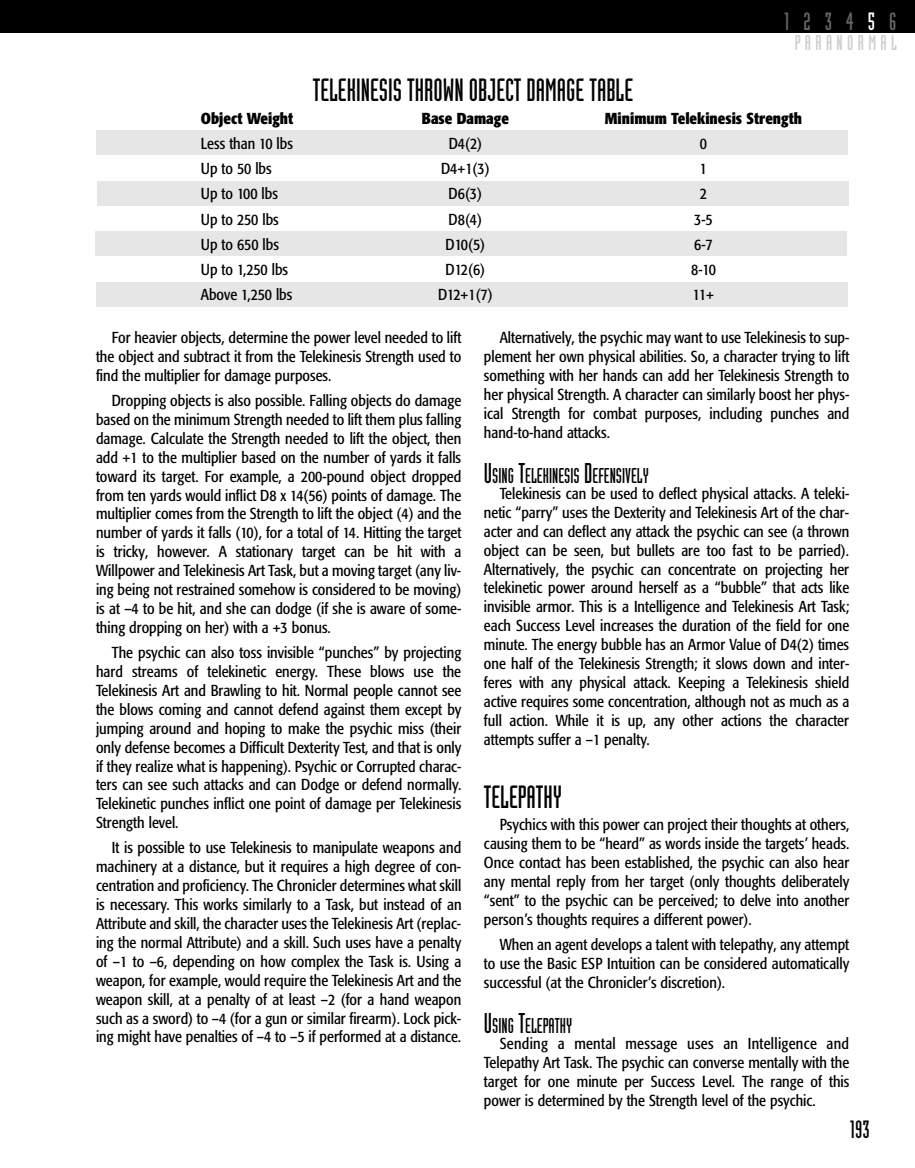
<style>
.page{position:relative;width:915px;height:1168px;background:#fff}
.page>*{position:absolute;margin:0;border:0;box-sizing:border-box;transform-origin:0 0}
.t1{font:31.5px "Industria Solid";color:#000}
.t2{font:24.5px "Industria Solid";color:#666}
.t3{font:24.5px "Industria Solid";color:#000}
.t4{font:21px "Industria Solid";color:#000}
.t5{font:21px "Industria Solid";letter-spacing:.205em;color:#ccc}
.t6{font:condensed 15.75px/18.9px "Formata";color:#000;text-align:justify}
.t7{font:700 condensed 15.75px "Formata";color:#000}
.s1{color:#fff}
.s2{font-size:28px}
</style>
<div class="page">
<svg style="left:0;top:0;width:914px;height:307px"></svg>
<p class="t2" style="left:784px;top:13px;width:113px">1 2 3 4 <span class="s1">5</span> 6</p>
<p class="t1" style="left:313px;top:79px;width:322px">TELEKINESIS THROWN OBJECT DAMAGE TABLE</p>
<p class="t5" style="left:794px;top:35px;width:104px">PARANORMAL</p>
<p class="t7" style="left:201px;top:112px;width:94px">Object Weight</p>
<p class="t7" style="left:421px;top:112px;width:89px">Base Damage</p>
<p class="t7" style="left:604px;top:112px;width:199px">Minimum Telekinesis Strength</p>
<p class="t6" style="left:201px;top:135px;width:93px">Less than 10 lbs</p>
<p class="t6" style="left:448px;top:135px;width:35px">D4(2)</p>
<p class="t6" style="left:699px;top:135px;width:9px">0</p>
<p class="t6" style="left:201px;top:160px;width:72px">Up to 50 lbs</p>
<p class="t6" style="left:441px;top:160px;width:50px">D4+1(3)</p>
<p class="t6" style="left:699px;top:160px;width:9px">1</p>
<p class="t6" style="left:201px;top:185px;width:79px">Up to 100 lbs</p>
<p class="t6" style="left:448px;top:185px;width:35px">D6(3)</p>
<p class="t6" style="left:699px;top:185px;width:9px">2</p>
<p class="t6" style="left:201px;top:211px;width:79px">Up to 250 lbs</p>
<p class="t6" style="left:448px;top:211px;width:35px">D8(4)</p>
<p class="t6" style="left:694px;top:211px;width:20px">3-5</p>
<p class="t6" style="left:201px;top:236px;width:80px">Up to 650 lbs</p>
<p class="t6" style="left:445px;top:236px;width:41px">D10(5)</p>
<p class="t6" style="left:694px;top:236px;width:20px">6-7</p>
<p class="t6" style="left:201px;top:261px;width:89px">Up to 1,250 lbs</p>
<p class="t6" style="left:445px;top:261px;width:41px">D12(6)</p>
<p class="t6" style="left:691px;top:261px;width:26px">8-10</p>
<p class="t6" style="left:201px;top:286px;width:93px">Above 1,250 lbs</p>
<p class="t6" style="left:438px;top:286px;width:56px">D12+1(7)</p>
<p class="t6" style="left:692px;top:286px;width:23px">11+</p>
<p class="t6" style="left:96px;top:329px;width:367px;text-indent:16px">For heavier objects, determine the power level needed to lift the object and subtract it from the Telekinesis Strength used to find the multiplier for damage purposes.</p>
<p class="t6" style="left:96px;top:392px;width:367px;text-indent:16px">Dropping objects is also possible. Falling objects do damage based on the minimum Strength needed to lift them plus falling damage. Calculate the Strength needed to lift the object, then add +1 to the multiplier based on the number of yards it falls toward its target. For example, a 200-pound object dropped from ten yards would inflict D8 x 14(56) points of damage. The multiplier comes from the Strength to lift the object (4) and the number of yards it falls (10), for a total of 14. Hitting the target is tricky, however. A stationary target can be hit with a Willpower and Telekinesis Art Task, but a moving target (any liv&shy;ing being not restrained somehow is considered to be moving) is at –4 to be hit, and she can dodge (if she is aware of some&shy;thing dropping on her) with a +3 bonus.</p>
<p class="t6" style="left:96px;top:644px;width:367px;text-indent:16px">The psychic can also toss invisible “punches” by projecting hard streams of telekinetic energy. These blows use the Telekinesis Art and Brawling to hit. Normal people cannot see the blows coming and cannot defend against them except by jumping around and hoping to make the psychic miss (their only defense becomes a Difficult Dexterity Test, and that is only if they realize what is happening). Psychic or Corrupted charac&shy;ters can see such attacks and can Dodge or defend normally.<br>Telekinetic punches inflict one point of damage per Telekinesis Strength level.</p>
<p class="t6" style="left:96px;top:839px;width:367px;text-indent:16px">It is possible to use Telekinesis to manipulate weapons and machinery at a distance, but it requires a high degree of con&shy;centration and proficiency. The Chronicler determines what skill is necessary. This works similarly to a Task, but instead of an Attribute and skill, the character uses the Telekinesis Art (replac&shy;ing the normal Attribute) and a skill. Such uses have a penalty of –1 to –6, depending on how complex the Task is. Using a weapon, for example, would require the Telekinesis Art and the weapon skill, at a penalty of at least –2 (for a hand weapon such as a sword) to –4 (for a gun or similar firearm). Lock pick&shy;ing might have penalties of –4 to –5 if performed at a distance.</p>
<p class="t6" style="left:484px;top:329px;width:367px;text-indent:16px">Alternatively, the psychic may want to use Telekinesis to sup&shy;plement her own physical abilities. So, a character trying to lift something with her hands can add her Telekinesis Strength to her physical Strength. A character can similarly boost her phys&shy;ical Strength for combat purposes, including punches and hand-to-hand attacks.</p>
<p class="t4" style="left:484px;top:468px;width:166px"><span class="s2">U</span>SING <span class="s2">T</span>ELEKINESIS <span class="s2">D</span>EFENSIVELY</p>
<p class="t6" style="left:484px;top:485px;width:367px;text-indent:16px">Telekinesis can be used to deflect physical attacks. A teleki&shy;netic “parry” uses the Dexterity and Telekinesis Art of the char&shy;acter and can deflect any attack the psychic can see (a thrown object can be seen, but bullets are too fast to be parried).<br>Alternatively, the psychic can concentrate on projecting her telekinetic power around herself as a “bubble” that acts like invisible armor. This is a Intelligence and Telekinesis Art Task; each Success Level increases the duration of the field for one minute. The energy bubble has an Armor Value of D4(2) times one half of the Telekinesis Strength; it slows down and inter&shy;feres with any physical attack. Keeping a Telekinesis shield active requires some concentration, although not as much as a full action. While it is up, any other actions the character attempts suffer a –1 penalty.</p>
<p class="t1" style="left:484px;top:785px;width:80px">TELEPATHY</p>
<p class="t6" style="left:484px;top:816px;width:367px;text-indent:16px">Psychics with this power can project their thoughts at others, causing them to be “heard” as words inside the targets’ heads.<br>Once contact has been established, the psychic can also hear any mental reply from her target (only thoughts deliberately “sent” to the psychic can be perceived; to delve into another person’s thoughts requires a different power).</p>
<p class="t6" style="left:484px;top:936px;width:367px;text-indent:16px">When an agent develops a talent with telepathy, any attempt to use the Basic ESP Intuition can be considered automatically successful (at the Chronicler’s discretion).</p>
<p class="t4" style="left:484px;top:1018px;width:90px"><span class="s2">U</span>SING <span class="s2">T</span>ELEPATHY</p>
<p class="t6" style="left:484px;top:1035px;width:367px;text-indent:16px">Sending a mental message uses an Intelligence and Telepathy Art Task. The psychic can converse mentally with the target for one minute per Success Level. The range of this power is determined by the Strength level of the psychic.</p>
<p class="t3" style="left:849px;top:1120px;width:21px">193</p>
</div>
